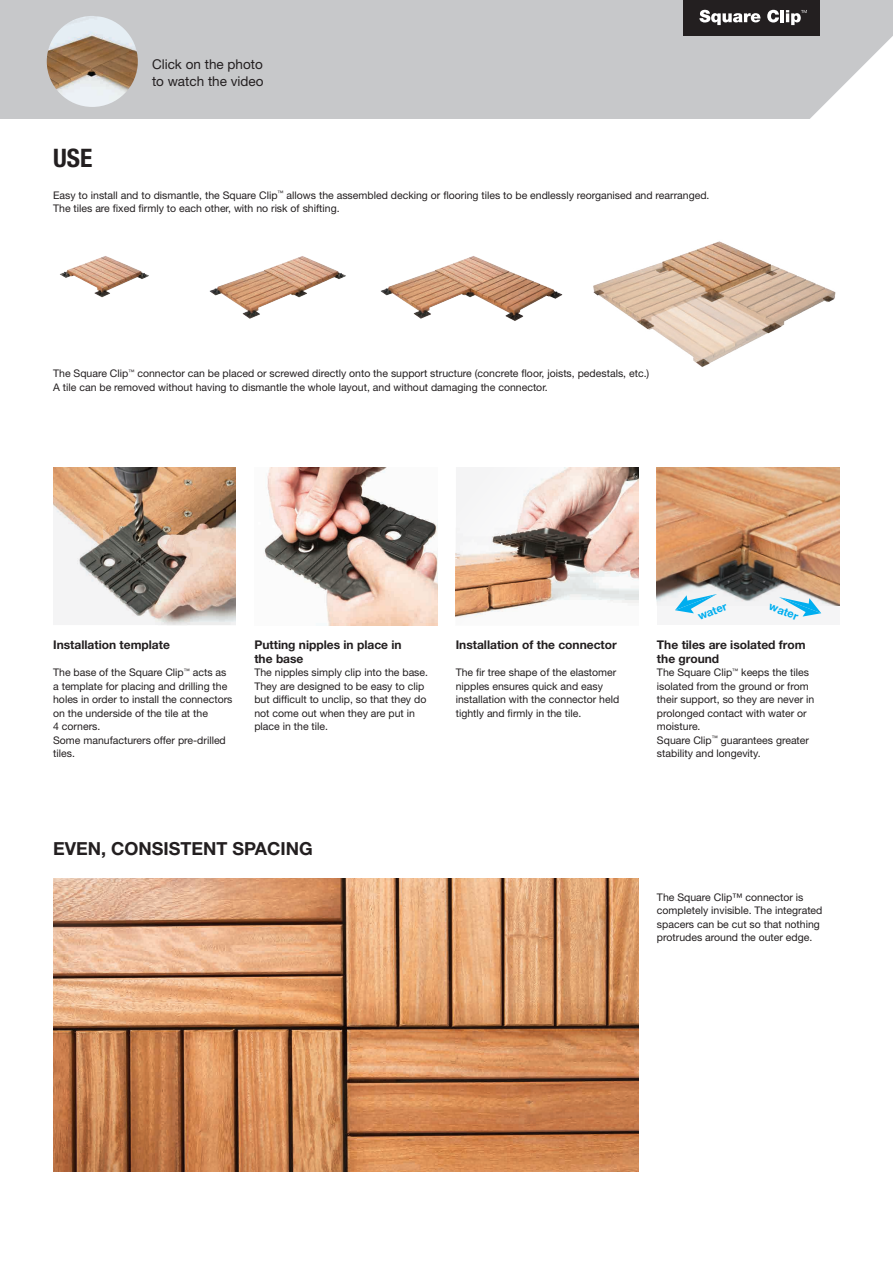
<style>
.page{position:relative;width:893px;height:1263px;background:#fff}
.page>*{position:absolute;margin:0;border:0;box-sizing:border-box;transform-origin:0 0}
.t1{font:700 condensed 25.5px "Helvetica Neue LT Std";color:#231f20}
.t2{font:700 18px "Helvetica Neue LT Std";color:#231f20}
.t3{font:13.5px "Helvetica Neue LT Std";color:#231f20}
.t4{font:700 12px "Helvetica Neue LT Std";color:#231f20}
.t5{font:700 11.25px "Helvetica Neue LT Std";color:#00aeef}
.t6{font:10.5px/13.5px "Helvetica Neue LT Std";color:#231f20}
</style>
<div class="page">
<div style="left:0;top:0;width:893px;height:119px;background:#c7c8ca"></div>
<img style="left:456px;top:468px;width:183px;height:150px">
<div style="left:657px;top:468px;width:183px;height:157px;background:#f5f5f6"></div>
<img style="left:657px;top:468px;width:183px;height:138px">
<img style="left:53px;top:468px;width:183px;height:157px">
<img style="left:264px;top:468px;width:173px;height:157px">
<img style="left:593px;top:241px;width:243px;height:126px">
<img style="left:60px;top:256px;width:89px;height:42px">
<img style="left:209px;top:256px;width:137px;height:63px">
<img style="left:380px;top:256px;width:183px;height:65px">
<div style="left:683px;top:0;width:136px;height:35px;background:#231f20"></div>
<svg style="left:699px;top:10px;width:61px;height:15px"></svg>
<svg style="left:767px;top:10px;width:126px;height:109px"></svg>
<img style="left:53px;top:878px;width:586px;height:293px">
<svg style="left:669px;top:582px;width:56px;height:32px"></svg>
<svg style="left:773px;top:583px;width:55px;height:34px"></svg>
<img style="left:47px;top:16px;width:91px;height:91px;border-radius:46px">
<p class="t3" style="left:152px;top:56px;width:112px">Click on the photo</p>
<p class="t3" style="left:152px;top:73px;width:113px">to watch the video</p>
<p class="t1" style="left:53px;top:143px;width:41px">USE</p>
<p class="t6" style="left:53px;top:188px;width:658px">Easy to install and to dismantle, the Square Clip<sup>™</sup> allows the assembled decking or flooring tiles to be endlessly reorganised and rearranged.</p>
<p class="t6" style="left:53px;top:202px;width:288px">The tiles are fixed firmly to each other, with no risk of shifting.</p>
<p class="t6" style="left:53px;top:367px;width:598px">The Square Clip<sup>™</sup> connector can be placed or screwed directly onto the support structure (concrete floor, joists, pedestals, etc.)</p>
<p class="t6" style="left:53px;top:380px;width:496px">A tile can be removed without having to dismantle the whole layout, and without damaging the connector.</p>
<p class="t4" style="left:53px;top:637px;width:118px">Installation template</p>
<p class="t6" style="left:53px;top:666px;width:181px">The base of the Square Clip<sup>™</sup> acts as a template for placing and drilling the holes in order to install the connectors on the underside of the tile at the</p>
<p class="t6" style="left:53px;top:720px;width:49px">4 corners.</p>
<p class="t6" style="left:53px;top:733px;width:174px">Some manufacturers offer pre-drilled tiles.</p>
<p class="t4" style="left:254px;top:637px;width:149px">Putting nipples in place in</p>
<p class="t4" style="left:254px;top:651px;width:51px">the base</p>
<p class="t6" style="left:254px;top:666px;width:175px">The nipples simply clip into the base.<br>They are designed to be easy to clip but difficult to unclip, so that they do not come out when they are put in place in the tile.</p>
<p class="t4" style="left:456px;top:637px;width:163px">Installation of the connector</p>
<p class="t6" style="left:456px;top:666px;width:165px">The fir tree shape of the elastomer nipples ensures quick and easy installation with the connector held tightly and firmly in the tile.</p>
<p class="t2" style="left:53px;top:837px;width:261px">EVEN, CONSISTENT SPACING</p>
<p class="t5" style="left:696px;top:610px;width:32px;rotate:-21deg">water</p>
<p class="t5" style="left:772px;top:599px;width:32px;rotate:21deg">water</p>
<p class="t4" style="left:657px;top:637px;width:150px">The tiles are isolated from</p>
<p class="t4" style="left:657px;top:651px;width:64px">the ground</p>
<p class="t6" style="left:657px;top:666px;width:159px">The Square Clip<sup>™</sup> keeps the tiles isolated from the ground or from their support, so they are never in prolonged contact with water or moisture.</p>
<p class="t6" style="left:657px;top:733px;width:154px">Square Clip<sup>™</sup> guarantees greater stability and longevity.</p>
<p class="t6" style="left:657px;top:890px;width:167px">The Square Clip™ connector is completely invisible. The integrated spacers can be cut so that nothing protrudes around the outer edge.</p>
</div>
